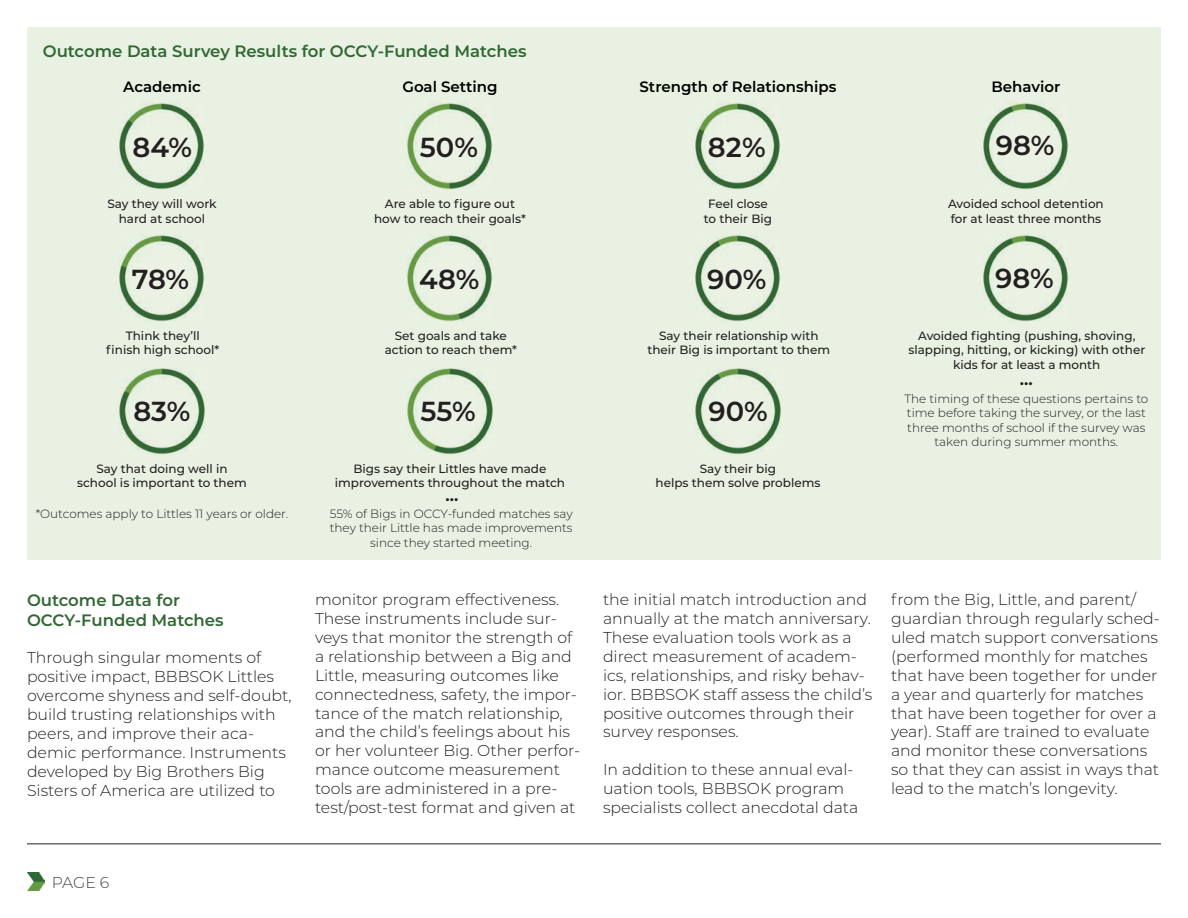
<style>
.page{position:relative;width:1188px;height:918px;background:#fff}
.page>*{position:absolute;margin:0;border:0;box-sizing:border-box;transform-origin:0 0}
.t1{font:600 27.45px "Montserrat";color:#231f20}
.t2{font:600 16.5px/19.8px "Montserrat";color:#316833}
.t3{font:300 15.75px/18.9px "Montserrat";color:#231f20}
.t4{font:300 15.75px "Montserrat";color:#454646}
.t5{font:600 15px "Montserrat";color:#000}
.t6{font:500 12px/14.4px "Montserrat";color:#231f20;text-align:center}
.t7{font:300 12px/14.4px "Montserrat";color:#231f20;text-align:center}
.t8{font:700 12px "Montserrat";color:#231f20}
</style>
<div class="page">
<hr style="left:27px;top:843px;width:1134px;height:1px;background:#231f20">
<img style="left:27px;top:873px;width:17px;height:18px">
<div style="left:27px;top:27px;width:1134px;height:533px;background:#e8f1e2"></div>
<img style="left:119px;top:102px;width:85px;height:87px">
<img style="left:118px;top:235px;width:86px;height:86px">
<img style="left:119px;top:367px;width:86px;height:87px">
<img style="left:406px;top:102px;width:86px;height:87px">
<img style="left:406px;top:235px;width:86px;height:86px">
<img style="left:407px;top:367px;width:86px;height:87px">
<img style="left:694px;top:102px;width:86px;height:87px">
<img style="left:695px;top:235px;width:85px;height:86px">
<img style="left:695px;top:368px;width:86px;height:86px">
<img style="left:983px;top:103px;width:85px;height:86px">
<img style="left:983px;top:235px;width:85px;height:86px">
<p class="t2" style="left:43px;top:40px;width:485px">Outcome Data Survey Results for OCCY-Funded Matches</p>
<p class="t5" style="left:123px;top:76px;width:79px">Academic</p>
<p class="t5" style="left:640px;top:76px;width:198px">Strength of Relationships</p>
<p class="t5" style="left:402px;top:76px;width:97px">Goal Setting</p>
<h1 class="t1" style="left:133px;top:127px;width:61px">84%</h1>
<h1 class="t1" style="left:420px;top:127px;width:60px">50%</h1>
<h1 class="t1" style="left:708px;top:127px;width:59px">82%</h1>
<p class="t6" style="left:107px;top:196px;width:111px">Say they will work hard at school</p>
<p class="t6" style="left:374px;top:196px;width:153px">Are able to figure out how to reach their goals*</p>
<p class="t6" style="left:704px;top:196px;width:70px">Feel close to their Big</p>
<h1 class="t1" style="left:132px;top:260px;width:59px">78%</h1>
<h1 class="t1" style="left:419px;top:260px;width:62px">48%</h1>
<h1 class="t1" style="left:707px;top:260px;width:61px">90%</h1>
<p class="t6" style="left:106px;top:328px;width:115px">Think they’ll<br>finish high school*</p>
<p class="t6" style="left:385px;top:328px;width:134px">Set goals and take action to reach them*</p>
<p class="t6" style="left:647px;top:328px;width:184px">Say their relationship with their Big is important to them</p>
<h1 class="t1" style="left:133px;top:392px;width:59px">83%</h1>
<h1 class="t1" style="left:421px;top:392px;width:57px">55%</h1>
<h1 class="t1" style="left:709px;top:392px;width:61px">90%</h1>
<p class="t6" style="left:77px;top:461px;width:171px">Say that doing well in school is important to them</p>
<p class="t6" style="left:335px;top:461px;width:232px">Bigs say their Littles have made improvements throughout the match</p>
<p class="t6" style="left:656px;top:461px;width:166px">Say their big<br>helps them solve problems</p>
<p class="t8" style="left:445px;top:490px;width:15px">•••</p>
<p class="t7" style="left:36px;top:506px;width:254px">*Outcomes apply to Littles 11 years or older.</p>
<p class="t7" style="left:330px;top:506px;width:245px">55% of Bigs in OCCY-funded matches say they their Little has made improvements since they started meeting.</p>
<p class="t2" style="left:27px;top:589px;width:198px">Outcome Data for<br>OCCY-Funded Matches</p>
<p class="t3" style="left:27px;top:648px;width:266px">Through singular moments of positive impact, BBBSOK Littles overcome shyness and self-doubt, build trusting relationships with peers, and improve their aca&shy;demic performance. Instruments developed by Big Brothers Big<br>Sisters of America are utilized to</p>
<p class="t3" style="left:315px;top:590px;width:267px">monitor program effectiveness.<br>These instruments include sur&shy;veys that monitor the strength of a relationship between a Big and<br>Little, measuring outcomes like connectedness, safety, the impor&shy;tance of the match relationship, and the child’s feelings about his or her volunteer Big. Other perfor&shy;mance outcome measurement tools are administered in a pre&shy;test/post-test format and given at</p>
<p class="t3" style="left:603px;top:590px;width:271px">the initial match introduction and annually at the match anniversary.<br>These evaluation tools work as a direct measurement of academ&shy;ics, relationships, and risky behav&shy;ior. BBBSOK staff assess the child’s positive outcomes through their survey responses.</p>
<p class="t3" style="left:603px;top:760px;width:257px">In addition to these annual eval&shy;uation tools, BBBSOK program specialists collect anecdotal data</p>
<p class="t5" style="left:992px;top:76px;width:70px">Behavior</p>
<h1 class="t1" style="left:996px;top:126px;width:60px">98%</h1>
<p class="t6" style="left:948px;top:196px;width:157px;text-align:left">Avoided school detention for at least three months</p>
<h1 class="t1" style="left:995px;top:258px;width:60px">98%</h1>
<p class="t6" style="left:908px;top:328px;width:238px">Avoided fighting (pushing, shoving, slapping, hitting, or kicking) with other kids for at least a month</p>
<p class="t8" style="left:1020px;top:374px;width:15px">•••</p>
<p class="t7" style="left:904px;top:391px;width:245px">The timing of these questions pertains to time before taking the survey, or the last three months of school if the survey was taken during summer months.</p>
<p class="t3" style="left:891px;top:590px;width:270px">from the Big, Little, and parent/ guardian through regularly sched&shy;uled match support conversations (performed monthly for matches that have been together for under a year and quarterly for matches that have been together for over a year). Staff are trained to evaluate and monitor these conversations so that they can assist in ways that lead to the match’s longevity.</p>
<p class="t4" style="left:52px;top:872px;width:59px">PAGE 6</p>
</div>
